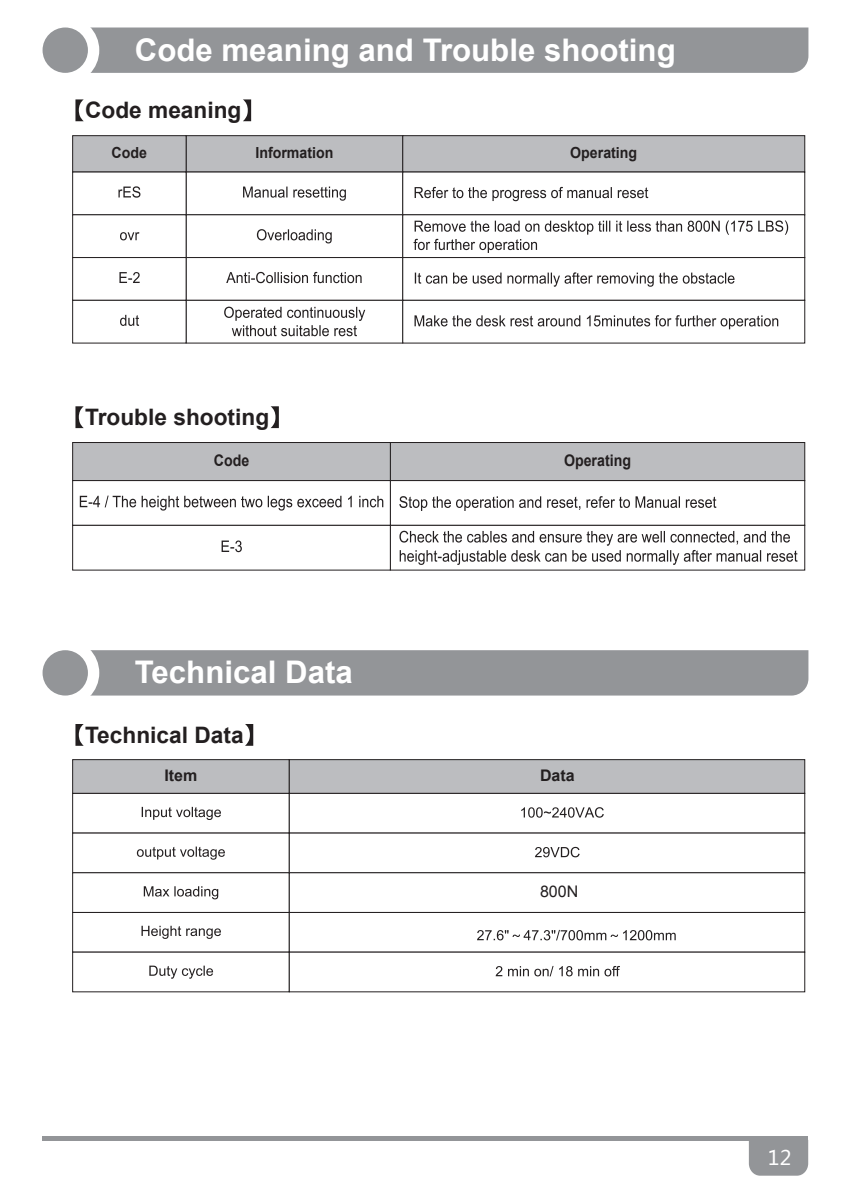
<style>
.page{position:relative;width:851px;height:1202px;background:#fff}
.page>*{position:absolute;margin:0;border:0;box-sizing:border-box;transform-origin:0 0}
.t1{font:700 31.2px "Arial";color:#fff}
.t2{font:700 22.6px "Arial";color:#231f20}
.t3{font:20px "Microsoft Ya Hei";color:#fff}
.t4{font:700 16px "Arial";color:#231f20;scale:.89 1}
.t5{font:700 16px "Arial";color:#231f20}
.t6{font:16px "Arial";color:#221e1f}
.t7{font:700 15.2px "Arial";color:#231f20;scale:.93 1}
</style>
<div class="page">
<svg style="left:75px;top:99px;width:9px;height:22px"></svg>
<svg style="left:243px;top:99px;width:8px;height:22px"></svg>
<div style="left:186px;top:135px;width:217px;height:37px;background:#bcbdc0;border:1px solid #231f20"></div>
<div style="left:402px;top:135px;width:403px;height:37px;background:#bcbdc0;border:1px solid #231f20"></div>
<svg style="left:243px;top:187px;width:103px;height:14px"></svg>
<svg style="left:414px;top:187px;width:234px;height:14px"></svg>
<div style="left:186px;top:214px;width:217px;height:44px;background:#fff;border:1px solid #231f20"></div>
<div style="left:402px;top:214px;width:403px;height:44px;background:#fff;border:1px solid #231f20"></div>
<svg style="left:257px;top:229px;width:74px;height:14px"></svg>
<svg style="left:413px;top:220px;width:375px;height:33px"></svg>
<div style="left:186px;top:257px;width:217px;height:44px;background:#fff;border:1px solid #231f20"></div>
<div style="left:402px;top:257px;width:403px;height:44px;background:#fff;border:1px solid #231f20"></div>
<svg style="left:226px;top:272px;width:135px;height:11px"></svg>
<svg style="left:415px;top:272px;width:319px;height:15px"></svg>
<div style="left:186px;top:300px;width:217px;height:43px;background:#fff;border:1px solid #231f20"></div>
<div style="left:402px;top:300px;width:403px;height:43px;background:#fff;border:1px solid #231f20"></div>
<svg style="left:224px;top:307px;width:141px;height:29px"></svg>
<svg style="left:414px;top:315px;width:364px;height:14px"></svg>
<div style="left:72px;top:135px;width:114px;height:37px;background:#bcbdc0;border:1px solid #231f20"></div>
<svg style="left:118px;top:186px;width:22px;height:12px"></svg>
<div style="left:72px;top:214px;width:114px;height:44px;background:#fff;border:1px solid #231f20"></div>
<svg style="left:120px;top:232px;width:19px;height:8px"></svg>
<div style="left:72px;top:257px;width:114px;height:44px;background:#fff;border:1px solid #231f20"></div>
<svg style="left:119px;top:272px;width:21px;height:11px"></svg>
<div style="left:72px;top:300px;width:114px;height:43px;background:#fff;border:1px solid #231f20"></div>
<svg style="left:120px;top:315px;width:19px;height:11px"></svg>
<svg style="left:75px;top:406px;width:9px;height:22px"></svg>
<svg style="left:270px;top:406px;width:9px;height:22px"></svg>
<div style="left:390px;top:442px;width:415px;height:39px;background:#bcbdc0;border:1px solid #231f20"></div>
<div style="left:390px;top:480px;width:415px;height:46px;background:#fff;border:1px solid #231f20"></div>
<svg style="left:399px;top:496px;width:317px;height:15px"></svg>
<div style="left:390px;top:525px;width:415px;height:45px;background:#fff;border:1px solid #231f20"></div>
<svg style="left:399px;top:531px;width:398px;height:34px"></svg>
<div style="left:72px;top:442px;width:319px;height:39px;background:#bcbdc0;border:1px solid #231f20"></div>
<div style="left:72px;top:480px;width:319px;height:46px;background:#fff;border:1px solid #231f20"></div>
<svg style="left:80px;top:496px;width:303px;height:15px"></svg>
<div style="left:72px;top:525px;width:319px;height:45px;background:#fff;border:1px solid #231f20"></div>
<svg style="left:221px;top:540px;width:21px;height:12px"></svg>
<hr style="left:42px;top:1137px;width:766px;height:4px;background:#939598">
<div style="left:748px;top:1141px;width:60px;height:35px;background:#939598"></div>
<div style="left:42px;top:27px;width:766px;height:46px;background:#939598"></div>
<svg style="left:75px;top:724px;width:9px;height:22px"></svg>
<svg style="left:245px;top:724px;width:8px;height:22px"></svg>
<div style="left:72px;top:759px;width:218px;height:35px;background:#bcbdc0;border:1px solid #231f20"></div>
<div style="left:289px;top:759px;width:516px;height:35px;background:#bcbdc0;border:1px solid #231f20"></div>
<div style="left:72px;top:793px;width:218px;height:40px;background:#fff;border:1px solid #231f20"></div>
<div style="left:289px;top:793px;width:516px;height:40px;background:#fff;border:1px solid #231f20"></div>
<svg style="left:142px;top:807px;width:79px;height:13px"></svg>
<svg style="left:521px;top:807px;width:82px;height:11px"></svg>
<svg style="left:137px;top:846px;width:88px;height:14px"></svg>
<svg style="left:535px;top:847px;width:44px;height:10px"></svg>
<div style="left:72px;top:872px;width:218px;height:41px;background:#fff;border:1px solid #231f20"></div>
<div style="left:289px;top:872px;width:516px;height:41px;background:#fff;border:1px solid #231f20"></div>
<svg style="left:144px;top:886px;width:74px;height:13px"></svg>
<div style="left:72px;top:912px;width:218px;height:40px;background:#fff;border:1px solid #231f20"></div>
<div style="left:289px;top:912px;width:516px;height:40px;background:#fff;border:1px solid #231f20"></div>
<svg style="left:141px;top:926px;width:80px;height:13px"></svg>
<svg style="left:477px;top:930px;width:198px;height:10px"></svg>
<svg style="left:149px;top:966px;width:64px;height:13px"></svg>
<svg style="left:495px;top:966px;width:125px;height:10px"></svg>
<svg style="left:42px;top:650px;width:766px;height:46px;background:#97999c"></svg>
<p class="t1" style="left:135px;top:29px;width:542px">Code meaning and Trouble shooting</p>
<p class="t2" style="left:85px;top:95px;width:158px">Code meaning</p>
<p class="t7" style="left:112px;top:143px;width:40px">Code</p>
<p class="t7" style="left:255px;top:143px;width:85px">Information</p>
<p class="t7" style="left:570px;top:143px;width:73px">Operating</p>
<p class="t2" style="left:85px;top:402px;width:185px">Trouble shooting</p>
<p class="t4" style="left:214px;top:450px;width:41px">Code</p>
<p class="t4" style="left:564px;top:450px;width:77px">Operating</p>
<p class="t1" style="left:135px;top:652px;width:219px">Technical Data</p>
<p class="t2" style="left:85px;top:720px;width:160px">Technical Data</p>
<p class="t5" style="left:164px;top:764px;width:34px">Item</p>
<p class="t5" style="left:540px;top:764px;width:36px">Data</p>
<p class="t6" style="left:540px;top:881px;width:40px">800N</p>
<p class="t3" style="left:767px;top:1144px;width:25px">12</p>
</div>
